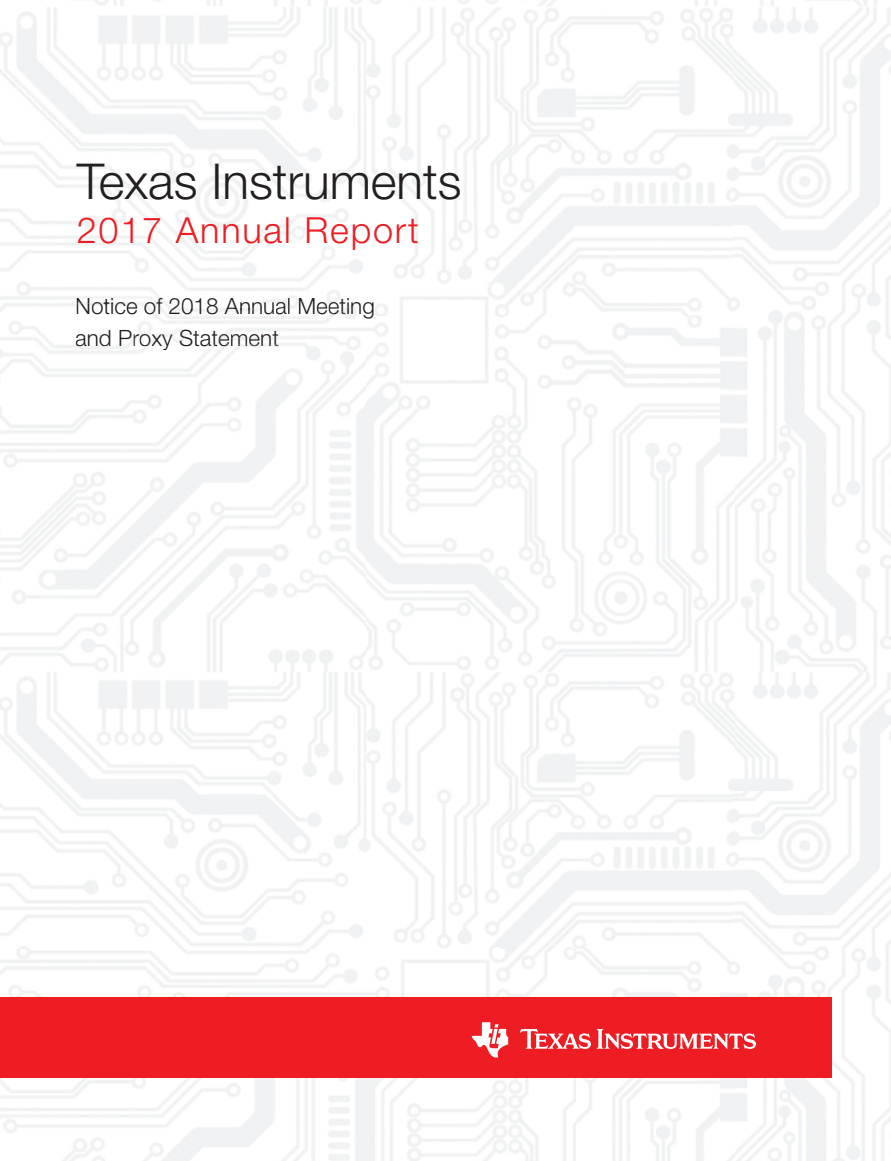
<style>
.page{position:relative;width:891px;height:1161px;background:#fff}
.page>*{position:absolute;margin:0;border:0;box-sizing:border-box;transform-origin:0 0}
.t1{font:300 49.5px "Helvetica Neue LT Std";color:#231f20}
.t2{font:300 36px "Helvetica Neue LT Std";letter-spacing:.05em;color:#ee1d23}
.t3{font:300 22.5px/31.5px "Helvetica Neue LT Std";color:#221e1f}
.s1{color:#211e1f}
.s2{color:#1e1b1d}
.s3{color:#231f20}
.s4{color:#211d1f}
.s5{color:#221f20}
.s6{color:#221e20}
</style>
<div class="page">
<img style="left:0;top:0;width:891px;height:1161px">
<div style="left:0;top:997px;width:831px;height:81px;background:#ee1d23"></div>
<svg style="left:520px;top:1029px;width:71px;height:20px"></svg>
<svg style="left:472px;top:1022px;width:36px;height:36px"></svg>
<svg style="left:597px;top:1029px;width:159px;height:20px"></svg>
<img style="left:77px;top:298px;width:298px;height:21px">
<img style="left:76px;top:329px;width:202px;height:21px">
<h1 class="t1" style="left:77px;top:164px;width:386px">Texas Instruments</h1>
<h2 class="t2" style="left:77px;top:217px;width:344px">2017 Annual Report</h2>
<p class="t3" style="left:75px;top:293px;width:301px">Notice <span class="s1">of</span> 2018 Annua<span class="s2">l</span> <span class="s3">M</span>eet<span class="s4">i</span>n<span class="s3">g </span><span class="s5">a</span><span class="s6">n</span><span class="s5">d</span> Proxy S<span class="s3">ta</span>t<span class="s1">eme</span><span class="s4">n</span><span class="s1">t</span></p>
</div>
